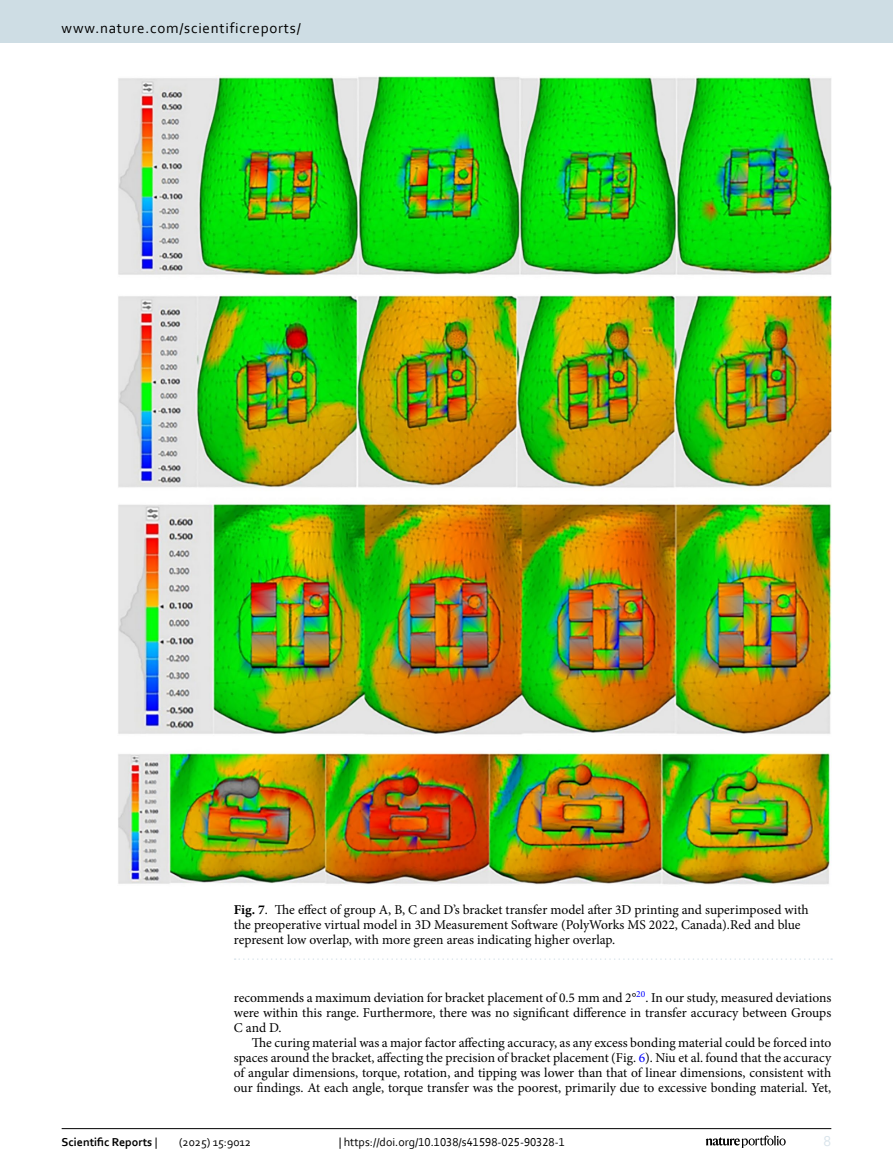
<style>
.page{position:relative;width:893px;height:1174px;background:#fff}
.page>*{position:absolute;margin:0;border:0;box-sizing:border-box;transform-origin:0 0}
.t1{font:15px "Corbel";letter-spacing:.05em;color:#000}
.t2{font:15px "Corbel";color:#d9e4eb}
.Body_Text_Indent{font:13.5px/15px "Minion Pro";color:#000;text-align:justify}
.Figure_Caption{font:13.5px/15px "Minion Pro";color:#000}
.t3{font:12px "Corbel";color:#000}
.t4{font:700 12px "Corbel";color:#000}
.s1{font-weight:700}
.s2{color:#00f}
.s3{font-weight:400}
</style>
<div class="page">
<img style="left:118px;top:76px;width:713px;height:809px">
<svg style="left:235px;top:958px;width:597px;height:2px"></svg>
<hr style="left:62px;top:1128px;width:769px;height:1px;background:#000">
<svg style="left:706px;top:1135px;width:80px;height:12px"></svg>
<div style="left:0;top:0;width:893px;height:43px;background:#cedde4"></div>
<p class="t1" style="left:62px;top:18px;width:241px">www.nature.com/scientificreports/</p>
<p class="Figure_Caption" style="left:234px;top:902px;width:576px"><span class="s1">Fig. 7</span>. The effect of group A, B, C and D’s bracket transfer model after 3D printing and superimposed with the preoperative virtual model in 3D Measurement Software (PolyWorks MS 2022, Canada).Red and blue represent low overlap, with more green areas indicating higher overlap.</p>
<p class="Body_Text_Indent" style="left:234px;top:990px;width:599px">recommends a maximum deviation for bracket placement of 0.5 mm and 2°<sup>20</sup>. In our study, measured deviations were within this range. Furthermore, there was no significant difference in transfer accuracy between Groups C and D.</p>
<p class="Body_Text_Indent" style="left:234px;top:1035px;width:599px;text-indent:18px">The curing material was a major factor affecting accuracy, as any excess bonding material could be forced into spaces around the bracket, affecting the precision of bracket placement (Fig. <span class="s2">6</span>). Niu et al. found that the accuracy of angular dimensions, torque, rotation, and tipping was lower than that of linear dimensions, consistent with our findings. At each angle, torque transfer was the poorest, primarily due to excessive bonding material. Yet,</p>
<p class="t4" style="left:62px;top:1134px;width:97px">Scientific Reports <span class="s3">|</span></p>
<p class="t3" style="left:179px;top:1134px;width:74px">(2025) 15:9012</p>
<p class="t3" style="left:339px;top:1134px;width:228px">| https://doi.org/10.1038/s41598-025-90328-1</p>
<p class="t2" style="left:824px;top:1132px;width:9px">8</p>
</div>
